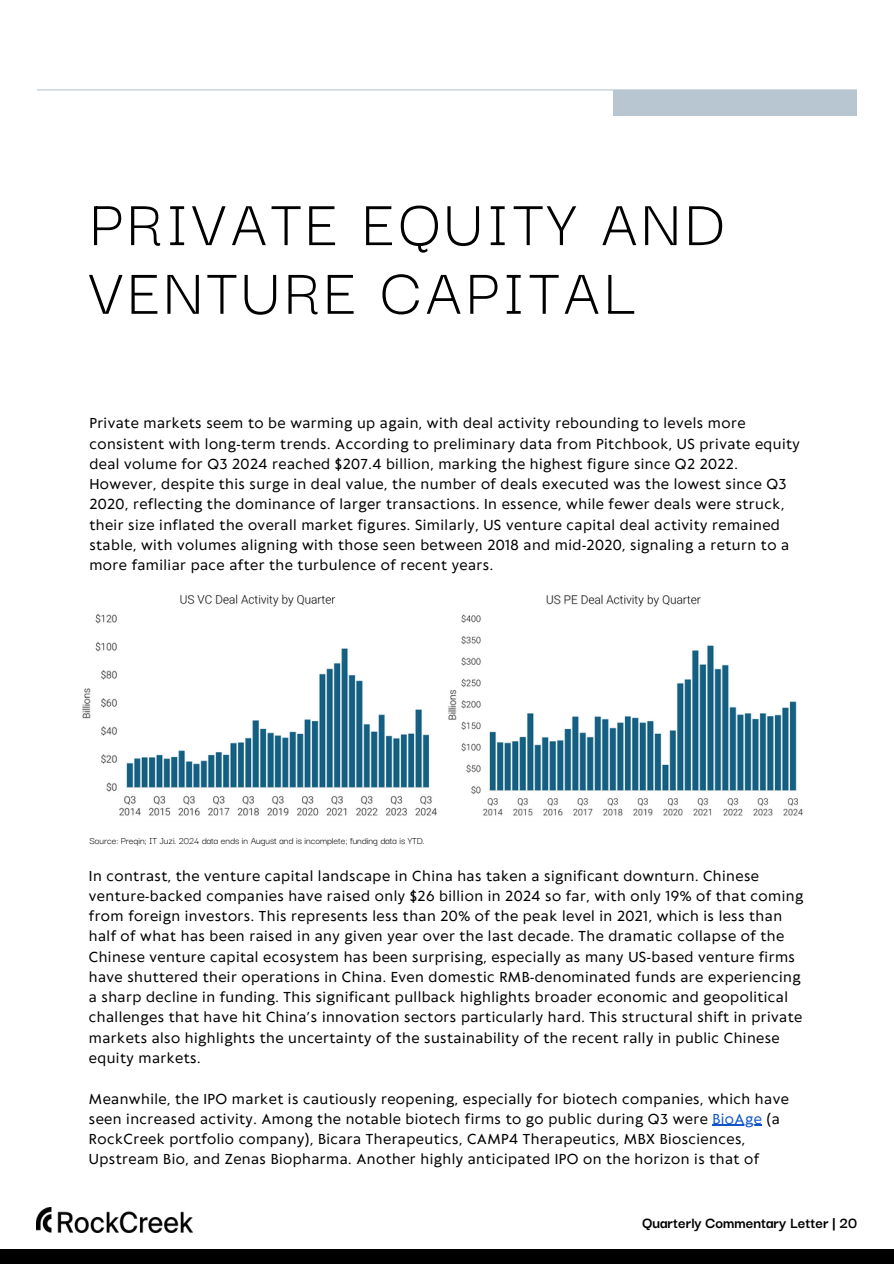
<style>
.page{position:relative;width:894px;height:1264px;background:#fff}
.page>*{position:absolute;margin:0;border:0;box-sizing:border-box;transform-origin:0 0}
.t1{font:69px/68.7px "Darker Grotesque";letter-spacing:.055em;color:#000}
.t2{font:700 16.5px "Darker Grotesque";color:#000}
.t3{font:13.5px/20.2px "Klein Text";letter-spacing:.03em;color:#000}
.t4{font:10.5px "Darker Grotesque";color:#000}
.s1{color:#1154ca}
</style>
<div class="page">
<hr style="left:37px;top:89px;width:819px;height:1px;background:#b8c6d1">
<div style="left:613px;top:90px;width:243px;height:25px;background:#b8c6d1"></div>
<div style="left:0;top:1249px;width:893px;height:14px;background:#000"></div>
<img style="left:37px;top:1207px;width:155px;height:25px">
<img style="left:448px;top:594px;width:355px;height:222px">
<img style="left:82px;top:594px;width:355px;height:222px">
<hr style="left:712px;top:1124px;width:50px;height:1px;background:#1154ca">
<h3 class="t1" style="left:89px;top:184px;width:636px">PRIVATE EQUITY AND<br>VENTURE CAPITAL</h3>
<p class="t3" style="left:89px;top:414px;width:711px">Private markets seem to be warming up again, with deal activity rebounding to levels more consistent with long-term trends. According to preliminary data from Pitchbook, US private equity deal volume for Q3 2024 reached $207.4 billion, marking the highest figure since Q2 2022.<br>However, despite this surge in deal value, the number of deals executed was the lowest since Q3<br>2020, reflecting the dominance of larger transactions. In essence, while fewer deals were struck, their size inflated the overall market figures. Similarly, US venture capital deal activity remained stable, with volumes aligning with those seen between 2018 and mid-2020, signaling a return to a more familiar pace after the turbulence of recent years.</p>
<p class="t4" style="left:89px;top:832px;width:336px">Source: Preqin; IT Juzi. 2024 data ends in August and is incomplete; funding data is YTD.</p>
<h2 class="t3" style="left:89px;top:866px;width:715px">In contrast, the venture capital landscape in China has taken a significant downturn. Chinese venture-backed companies have raised only $26 billion in 2024 so far, with only 19% of that coming from foreign investors. This represents less than 20% of the peak level in 2021, which is less than half of what has been raised in any given year over the last decade. The dramatic collapse of the Chinese venture capital ecosystem has been surprising, especially as many US-based venture firms have shuttered their operations in China. Even domestic RMB-denominated funds are experiencing a sharp decline in funding. This significant pullback highlights broader economic and geopolitical challenges that have hit China’s innovation sectors particularly hard. This structural shift in private markets also highlights the uncertainty of the sustainability of the recent rally in public Chinese equity markets.</h2>
<p class="t3" style="left:89px;top:1089px;width:701px">Meanwhile, the IPO market is cautiously reopening, especially for biotech companies, which have seen increased activity. Among the notable biotech firms to go public during Q3 were <span class="s1">BioAge</span> (a RockCreek portfolio company), Bicara Therapeutics, CAMP4 Therapeutics, MBX Biosciences, Upstream Bio, and Zenas Biopharma. Another highly anticipated IPO on the horizon is that of</p>
<h3 class="t2" style="left:642px;top:1210px;width:216px">Quarterly Commentary Letter | 20</h3>
</div>
